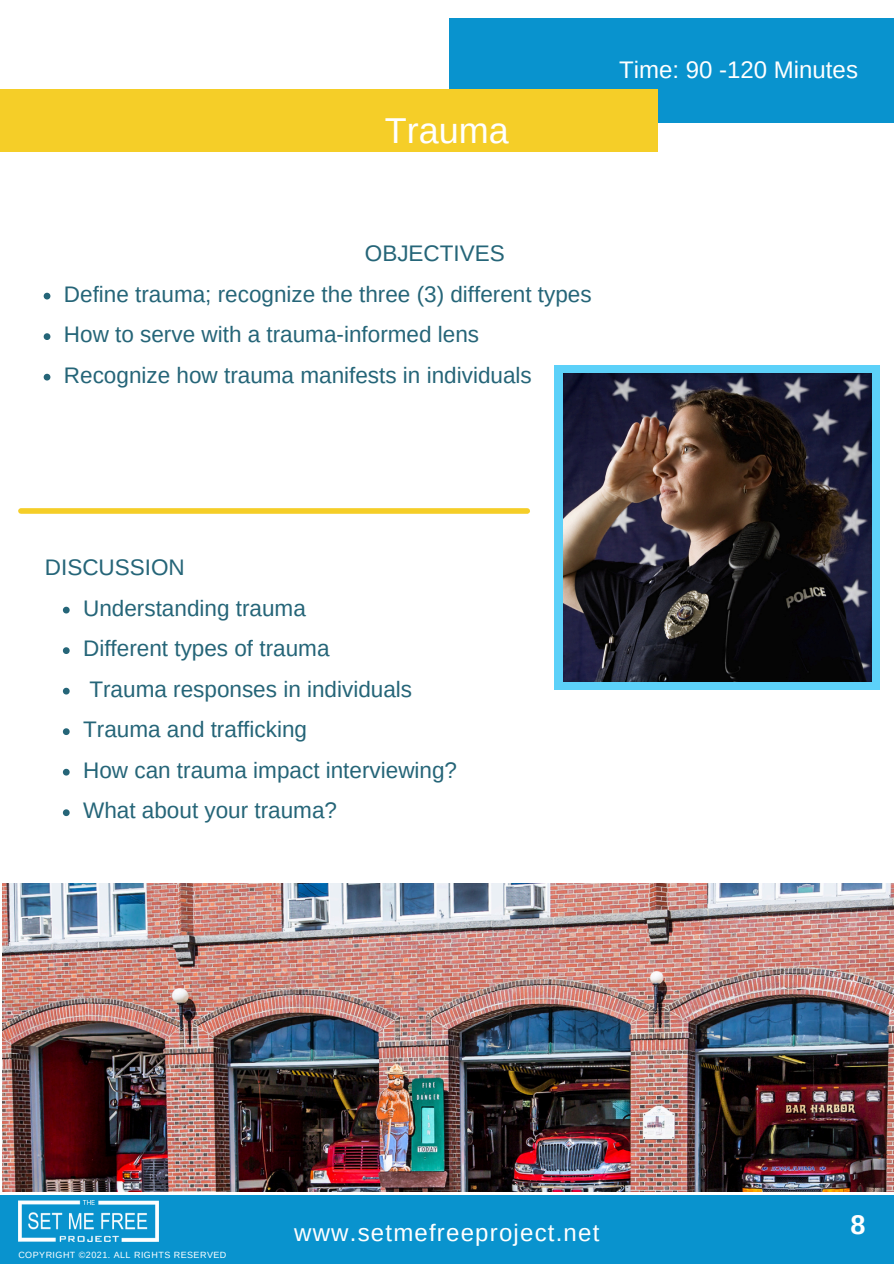
<style>
.page{position:relative;width:894px;height:1264px;background:#fff}
.page>*{position:absolute;margin:0;border:0;box-sizing:border-box;transform-origin:0 0}
.t1{font:36px "Arimo";color:#fff}
.t2{font:700 27px "Arimo";color:#fff}
.t3{font:24px "Arimo";letter-spacing:.05em;color:#fff}
.t4{font:24px "Arimo";color:#fff}
.t5{font:22.5px "Arimo";color:#256578}
.t6{font:9px "Arimo";letter-spacing:.05em;color:#fff}
</style>
<div class="page">
<div style="left:0;top:1195px;width:893px;height:68px;background:#0993ce"></div>
<div style="left:449px;top:18px;width:444px;height:105px;background:#0993ce"></div>
<div style="left:0;top:89px;width:657px;height:62px;background:#f5ce28"></div>
<div style="left:21px;top:508px;width:506px;height:6px;background:#f5ce28"></div>
<img style="left:18px;top:1200px;width:141px;height:41px">
<div style="left:554px;top:365px;width:325px;height:325px;background:#5cd1f9"></div>
<img style="left:563px;top:373px;width:308px;height:308px">
<img style="left:2px;top:883px;width:891px;height:308px">
<svg style="left:44px;top:293px;width:6px;height:6px"></svg>
<svg style="left:44px;top:333px;width:6px;height:7px"></svg>
<svg style="left:44px;top:374px;width:6px;height:6px"></svg>
<svg style="left:63px;top:606px;width:7px;height:7px"></svg>
<svg style="left:63px;top:647px;width:7px;height:7px"></svg>
<svg style="left:63px;top:687px;width:7px;height:7px"></svg>
<svg style="left:63px;top:728px;width:7px;height:7px"></svg>
<svg style="left:63px;top:768px;width:7px;height:7px"></svg>
<svg style="left:63px;top:809px;width:7px;height:7px"></svg>
<h2 class="t1" style="left:384px;top:110px;width:125px">Trauma</h2>
<p class="t4" style="left:619px;top:56px;width:240px">Time: 90 -120 Minutes</p>
<p class="t5" style="left:365px;top:241px;width:141px">OBJECTIVES</p>
<p class="t5" style="left:64px;top:281px;width:529px">Define trauma; recognize the three (3) different types</p>
<h2 class="t5" style="left:64px;top:322px;width:416px">How to serve with a trauma-informed lens</h2>
<p class="t5" style="left:64px;top:362px;width:469px">Recognize how trauma manifests in individuals</p>
<p class="t5" style="left:45px;top:555px;width:141px">DISCUSSION</p>
<p class="t5" style="left:83px;top:595px;width:224px">Understanding trauma</p>
<p class="t5" style="left:83px;top:636px;width:248px">Different types of trauma</p>
<p class="t5" style="left:89px;top:676px;width:324px">Trauma responses in individuals</p>
<p class="t5" style="left:83px;top:717px;width:225px">Trauma and trafficking</p>
<p class="t5" style="left:83px;top:757px;width:375px">How can trauma impact interviewing?</p>
<h3 class="t5" style="left:83px;top:798px;width:255px">What about your trauma?</h3>
<p class="t6" style="left:18px;top:1249px;width:209px">COPYRIGHT ©2021. ALL RIGHTS RESERVED</p>
<h3 class="t3" style="left:294px;top:1219px;width:306px">www.setmefreeproject.net</h3>
<p class="t2" style="left:850px;top:1209px;width:17px">8</p>
</div>
